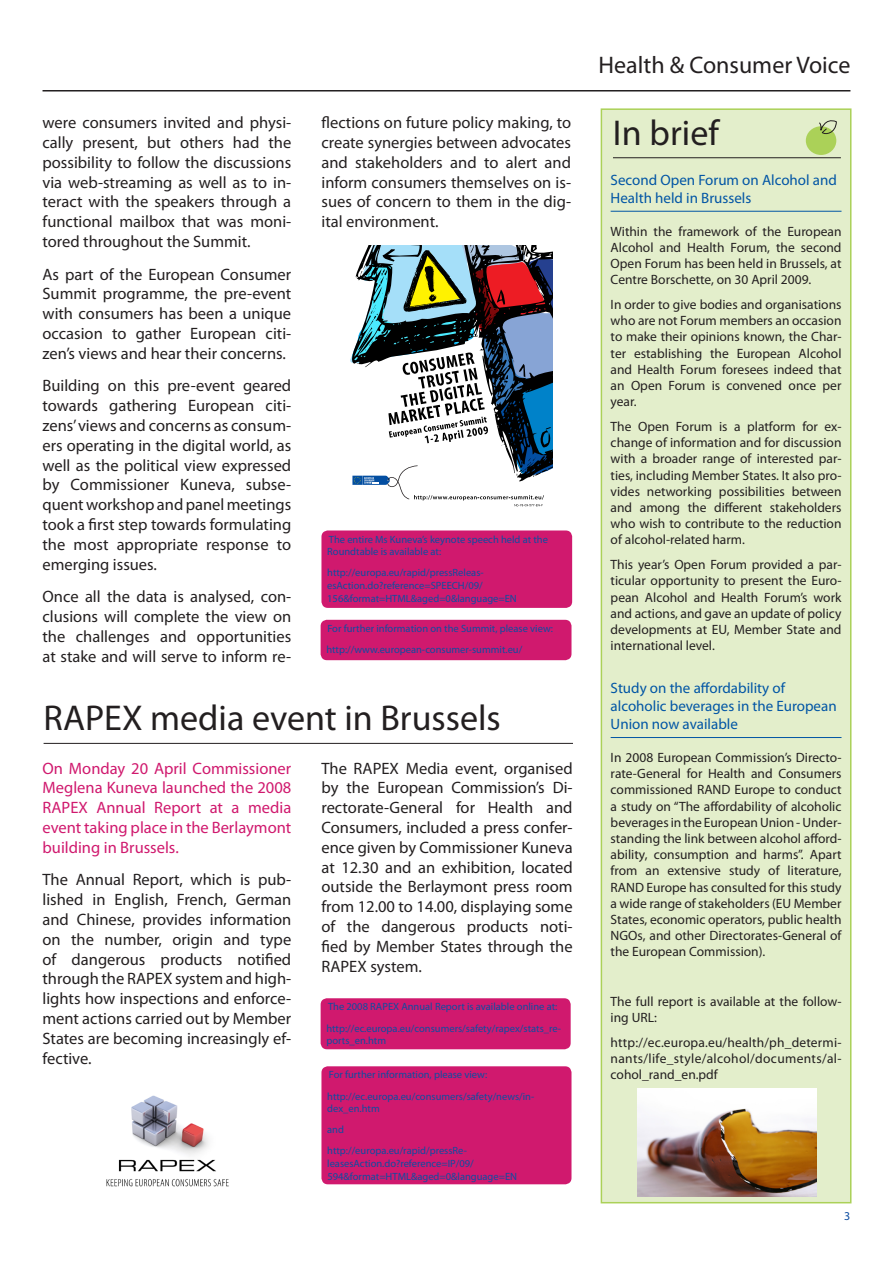
<style>
.page{position:relative;width:893px;height:1263px;background:#fff}
.page>*{position:absolute;margin:0;border:0;box-sizing:border-box;transform-origin:0 0}
.title_BIG{font:36px "Myriad Pro";color:#231f20}
.t1{font:24px "Myriad Pro";color:#231f20}
.body{font:16.5px/19.8px "Myriad Pro";color:#231f20;text-align:justify}
.head{font:16.5px/19.8px "Myriad Pro";color:#d0196e;text-align:justify}
.In_brief_header{font:15px/18px "Myriad Pro";color:#0155a5}
.In_brief_text{font:13.5px/16.2px "Myriad Pro";color:#231f20;text-align:justify}
.furtherinfo_small{font:10.5px/12.6px "Myriad Pro";color:#0d4da1}
</style>
<div class="page">
<hr style="left:43px;top:90px;width:807px;height:2px;background:#231f20">
<div style="left:601px;top:109px;width:250px;height:1094px;background:#e3eecb"></div>
<hr style="left:611px;top:211px;width:230px;height:1px;background:#0155a5">
<hr style="left:611px;top:737px;width:230px;height:1px;background:#0155a5">
<div style="left:601px;top:108px;width:250px;height:1095px;border:2px solid #abd158"></div>
<hr style="left:613px;top:157px;width:228px;height:1px;background:#231f20">
<div style="left:806px;top:126px;width:30px;height:29px;background:#abd158;border-radius:50%"></div>
<svg style="left:819px;top:120px;width:18px;height:15px"></svg>
<div style="left:321px;top:530px;width:251px;height:78px;background:#d0196e;border-radius:6px"></div>
<img style="left:638px;top:1089px;width:178px;height:108px">
<hr style="left:44px;top:743px;width:529px;height:1px;background:#231f20">
<div style="left:321px;top:1066px;width:250px;height:118px;background:#d0196e;border-radius:6px"></div>
<div style="left:321px;top:998px;width:250px;height:51px;background:#d0196e;border-radius:6px"></div>
<svg style="left:350px;top:246px;width:203px;height:260px"></svg>
<div style="left:321px;top:620px;width:250px;height:40px;background:#d0196e;border-radius:6px"></div>
<img style="left:106px;top:1095px;width:123px;height:92px">
<p class="body" style="left:43px;top:113px;width:250px">were consumers invited and physi&shy;cally present, but others had the possibility to follow the discussions via web-streaming as well as to in&shy;teract with the speakers through a functional mailbox that was moni&shy;tored throughout the Summit.</p>
<p class="body" style="left:43px;top:264px;width:250px">As part of the European Consumer Summit programme, the pre-event with consumers has been a unique occasion to gather European citi&shy;zen’s views and hear their concerns.</p>
<p class="body" style="left:43px;top:376px;width:250px">Building on this pre-event geared towards gathering European citi&shy;zens’ views and concerns as consum&shy;ers operating in the digital world, as well as the political view expressed by Commissioner Kuneva, subse&shy;quent workshop and panel meetings took a first step towards formulating the most appropriate response to emerging issues.</p>
<p class="body" style="left:43px;top:586px;width:250px">Once all the data is analysed, con&shy;clusions will complete the view on the challenges and opportunities at stake and will serve to inform re-</p>
<p class="body" style="left:321px;top:113px;width:251px">flections on future policy making, to create synergies between advocates and stakeholders and to alert and inform consumers themselves on is&shy;sues of concern to them in the dig&shy;ital environment.</p>
<p class="furtherinfo_small" style="left:327px;top:533px;width:222px">The entire Ms Kuneva’s keynote speech held at the<br>Roundtable is available at:</p>
<p class="furtherinfo_small" style="left:327px;top:566px;width:191px">http://europa.eu/rapid/pressReleas&shy;esAction.do?reference=SPEECH/09/<br>1 56&amp;format=HTML&amp;aged=0&amp;language=EN</p>
<p class="furtherinfo_small" style="left:327px;top:622px;width:227px">For further information on the Summit, please view:</p>
<p class="furtherinfo_small" style="left:326px;top:643px;width:197px">http://www.european-consumer-summit.eu/</p>
<p class="title_BIG" style="left:44px;top:696px;width:459px">RAPEX media event in Brussels</p>
<p class="body" style="left:321px;top:758px;width:253px">The RAPEX Media event, organised by the European Commission’s Di&shy;rectorate-General for Health and Consumers, included a press confer&shy;ence given by Commissioner Kuneva at 1 2.30 and an exhibition, located outside the Berlaymont press room from 1 2.00 to 1 4.00, displaying some of the dangerous products noti&shy;fied by Member States through the RAPEX system.</p>
<p class="head" style="left:43px;top:758px;width:250px">On Monday 20 April Commissioner Meglena Kuneva launched the 2008<br>RAPEX Annual Report at a media event taking place in the Berlaymont building in Brussels.</p>
<p class="body" style="left:43px;top:870px;width:250px">The Annual Report, which is pub&shy;lished in English, French, German and Chinese, provides information on the number, origin and type of dangerous products notified through the RAPEX system and high&shy;lights how inspections and enforce&shy;ment actions carried out by Member States are becoming increasingly ef&shy;fective.</p>
<p class="furtherinfo_small" style="left:328px;top:1000px;width:231px">The 2008 RAPEX Annual Report is available online at:</p>
<p class="furtherinfo_small" style="left:326px;top:1021px;width:236px">http://ec.europa.eu/consumers/safety/rapex/stats_re&shy;ports_en.htm</p>
<p class="furtherinfo_small" style="left:329px;top:1068px;width:160px">For further information, please view:</p>
<p class="furtherinfo_small" style="left:327px;top:1089px;width:209px">http://ec.europa.eu/consumers/safety/news/in&shy;dex_en.htm</p>
<p class="furtherinfo_small" style="left:327px;top:1123px;width:18px">and</p>
<p class="furtherinfo_small" style="left:327px;top:1144px;width:191px">http://europa.eu/rapid/pressRe&shy;leasesAction.do?reference=IP/09/<br>594&amp;format=HTML&amp;aged=0&amp;language=EN</p>
<p class="t1" style="left:599px;top:50px;width:253px">Health &amp; Consumer Voice</p>
<p class="title_BIG" style="left:613px;top:111px;width:107px">In brief</p>
<p class="In_brief_header" style="left:611px;top:170px;width:228px">Second Open Forum on Alcohol and<br>Health held in Brussels</p>
<p class="In_brief_text" style="left:611px;top:223px;width:232px">Within the framework of the European Alcohol and Health Forum, the second Open Forum has been held in Brussels, at Centre Borschette, on 30 April 2009.</p>
<p class="In_brief_text" style="left:611px;top:296px;width:232px">In order to give bodies and organisations who are not Forum members an occasion to make their opinions known, the Char&shy;ter establishing the European Alcohol and Health Forum foresees indeed that an Open Forum is convened once per year.</p>
<p class="In_brief_text" style="left:611px;top:418px;width:232px">The Open Forum is a platform for ex&shy;change of information and for discussion with a broader range of interested par&shy;ties, including Member States. It also pro&shy;vides networking possibilities between and among the different stakeholders who wish to contribute to the reduction of alcohol-related harm.</p>
<p class="In_brief_text" style="left:611px;top:556px;width:232px">This year’s Open Forum provided a par&shy;ticular opportunity to present the Euro&shy;pean Alcohol and Health Forum’s work and actions, and gave an update of policy developments at EU, Member State and international level.</p>
<p class="In_brief_header" style="left:611px;top:678px;width:227px">Study on the affordability of alcoholic beverages in the European<br>Union now available</p>
<p class="In_brief_text" style="left:611px;top:749px;width:232px">In 2008 European Commission’s Directo&shy;rate-General for Health and Consumers commissioned RAND Europe to conduct a study on “The affordability of alcoholic beverages in the European Union - Under&shy;standing the link between alcohol afford&shy;ability, consumption and harms”. Apart from an extensive study of literature, RAND Europe has consulted for this study a wide range of stakeholders (EU Member States, economic operators, public health NGOs, and other Directorates-General of the European Commission).</p>
<p class="In_brief_text" style="left:611px;top:993px;width:232px">The full report is available at the follow&shy;ing URL:</p>
<p class="In_brief_text" style="left:611px;top:1034px;width:232px">http://ec.europa.eu/health/ph_determi&shy;nants/life_style/alcohol/documents/al&shy;cohol_rand_en.pdf</p>
</div>
